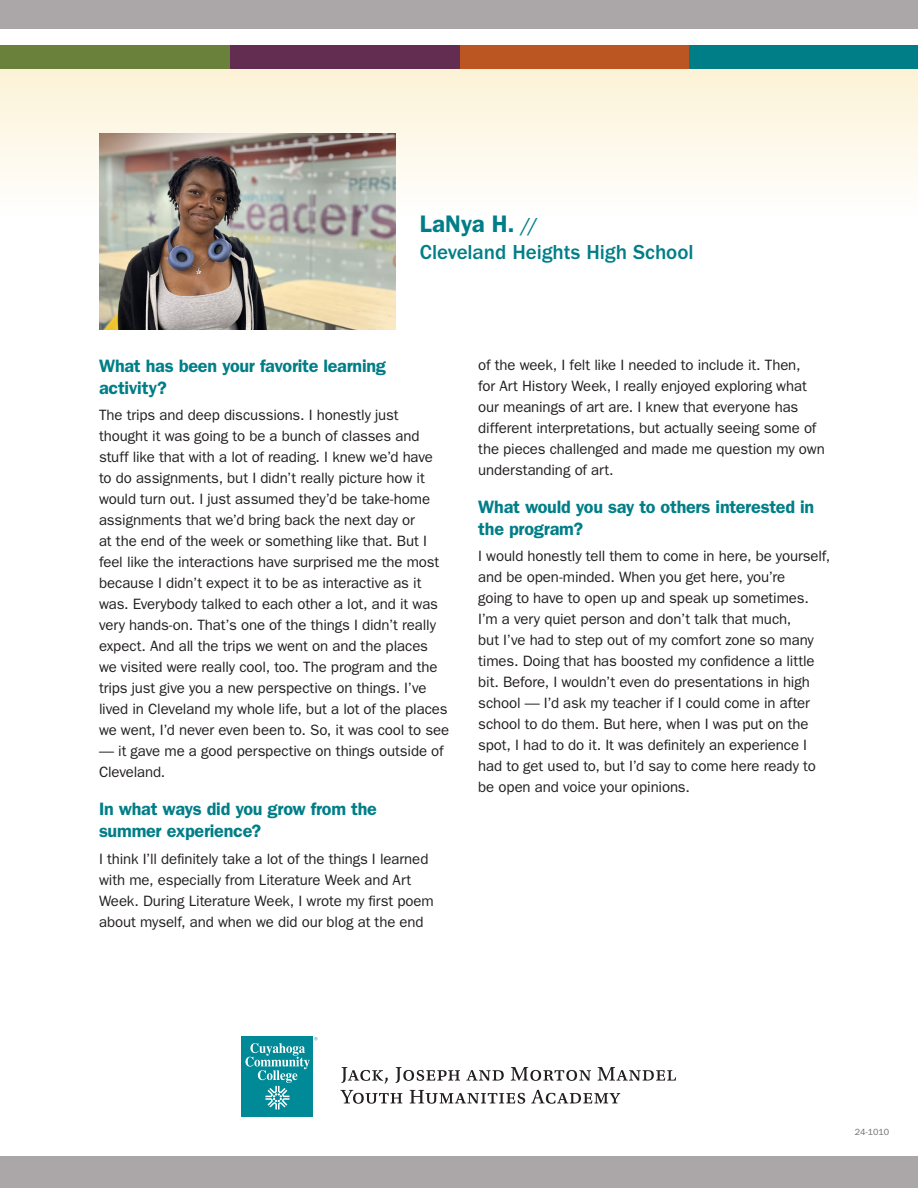
<style>
.page{position:relative;width:918px;height:1188px;background:#fff}
.page>*{position:absolute;margin:0;border:0;box-sizing:border-box;transform-origin:0 0}
.subhead_text{font:600 24px "ITC Franklin Gothic Std";letter-spacing:-.005em;color:#007e87}
.subhead_text-2{font:500 21px "ITC Franklin Gothic Std";letter-spacing:-.005em;color:#007e87}
.subhead_text-3{font:600 18px/21.8px "ITC Franklin Gothic Std";letter-spacing:-.015em;color:#007e87}
.Body{font:15px/21px "ITC Franklin Gothic Std";letter-spacing:-.005em;color:#231f20}
.Body-2{font:9px "ITC Franklin Gothic Std";letter-spacing:-.01em;color:#6d6e71}
.s1{font-weight:500;font-size:21px}
</style>
<div class="page">
<div style="left:0;top:1156px;width:918px;height:32px;background:#aba7a9"></div>
<div style="left:0;top:0;width:918px;height:29px;background:#aba7a9"></div>
<div style="left:0;top:63px;width:918px;height:153px;background:linear-gradient(to bottom,#fcf2d5,#fefefe)"></div>
<div style="left:0;top:45px;width:230px;height:24px;background:#69813b"></div>
<div style="left:460px;top:45px;width:230px;height:24px;background:#bb5622"></div>
<div style="left:230px;top:45px;width:230px;height:24px;background:#622d50"></div>
<div style="left:690px;top:45px;width:228px;height:24px;background:#007e87"></div>
<img style="left:99px;top:133px;width:296px;height:196px">
<svg style="left:341px;top:1067px;width:47px;height:17px"></svg>
<svg style="left:395px;top:1067px;width:65px;height:16px"></svg>
<svg style="left:466px;top:1070px;width:38px;height:11px"></svg>
<svg style="left:511px;top:1067px;width:80px;height:14px"></svg>
<svg style="left:598px;top:1067px;width:78px;height:14px"></svg>
<svg style="left:340px;top:1090px;width:62px;height:14px"></svg>
<svg style="left:410px;top:1090px;width:115px;height:14px"></svg>
<svg style="left:531px;top:1090px;width:89px;height:14px"></svg>
<div style="left:242px;top:1037px;width:71px;height:80px;background:#008996"></div>
<svg style="left:245px;top:1037px;width:72px;height:73px"></svg>
<h2 class="subhead_text" style="left:420px;top:210px;width:120px">LaNya H. <span class="s1">//</span></h2>
<h2 class="subhead_text-2" style="left:420px;top:241px;width:275px">Cleveland Heights High School</h2>
<h2 class="subhead_text-3" style="left:99px;top:355px;width:288px">What has been your favorite learning activity?</h2>
<p class="Body" style="left:99px;top:405px;width:352px">The trips and deep discussions. I honestly just thought it was going to be a bunch of classes and stuff like that with a lot of reading. I knew we’d have to do assignments, but I didn’t really picture how it would turn out. I just assumed they’d be take-home assignments that we’d bring back the next day or<br>at the end of the week or something like that. But I feel like the interactions have surprised me the most because I didn’t expect it to be as interactive as it was. Everybody talked to each other a lot, and it was very hands-on. That’s one of the things I didn’t really expect. And all the trips we went on and the places we visited were really cool, too. The program and the trips just give you a new perspective on things. I’ve lived in Cleveland my whole life, but a lot of the places we went, I’d never even been to. So, it was cool to see</p>
<p class="Body" style="left:99px;top:741px;width:346px">— it gave me a good perspective on things outside of<br>Cleveland.</p>
<h2 class="subhead_text-3" style="left:99px;top:798px;width:280px">In what ways did you grow from the summer experience?</h2>
<p class="Body" style="left:99px;top:848px;width:336px">I think I’ll definitely take a lot of the things I learned with me, especially from Literature Week and Art Week. During Literature Week, I wrote my first poem about myself, and when we did our blog at the end</p>
<p class="Body" style="left:478px;top:355px;width:348px">of the week, I felt like I needed to include it. Then,<br>for Art History Week, I really enjoyed exploring what our meanings of art are. I knew that everyone has different interpretations, but actually seeing some of the pieces challenged and made me question my own understanding of art.</p>
<h2 class="subhead_text-3" style="left:478px;top:496px;width:338px">What would you say to others interested in the program?</h2>
<p class="Body" style="left:478px;top:546px;width:353px">I would honestly tell them to come in here, be yourself, and be open-minded. When you get here, you’re<br>going to have to open up and speak up sometimes.<br>I’m a very quiet person and don’t talk that much,<br>but I’ve had to step out of my comfort zone so many times. Doing that has boosted my confidence a little bit. Before, I wouldn’t even do presentations in high school — I’d ask my teacher if I could come in after school to do them. But here, when I was put on the spot, I had to do it. It was definitely an experience I had to get used to, but I’d say to come here ready to be open and voice your opinions.</p>
<p class="Body-2" style="left:855px;top:1126px;width:36px">24-1010</p>
</div>
